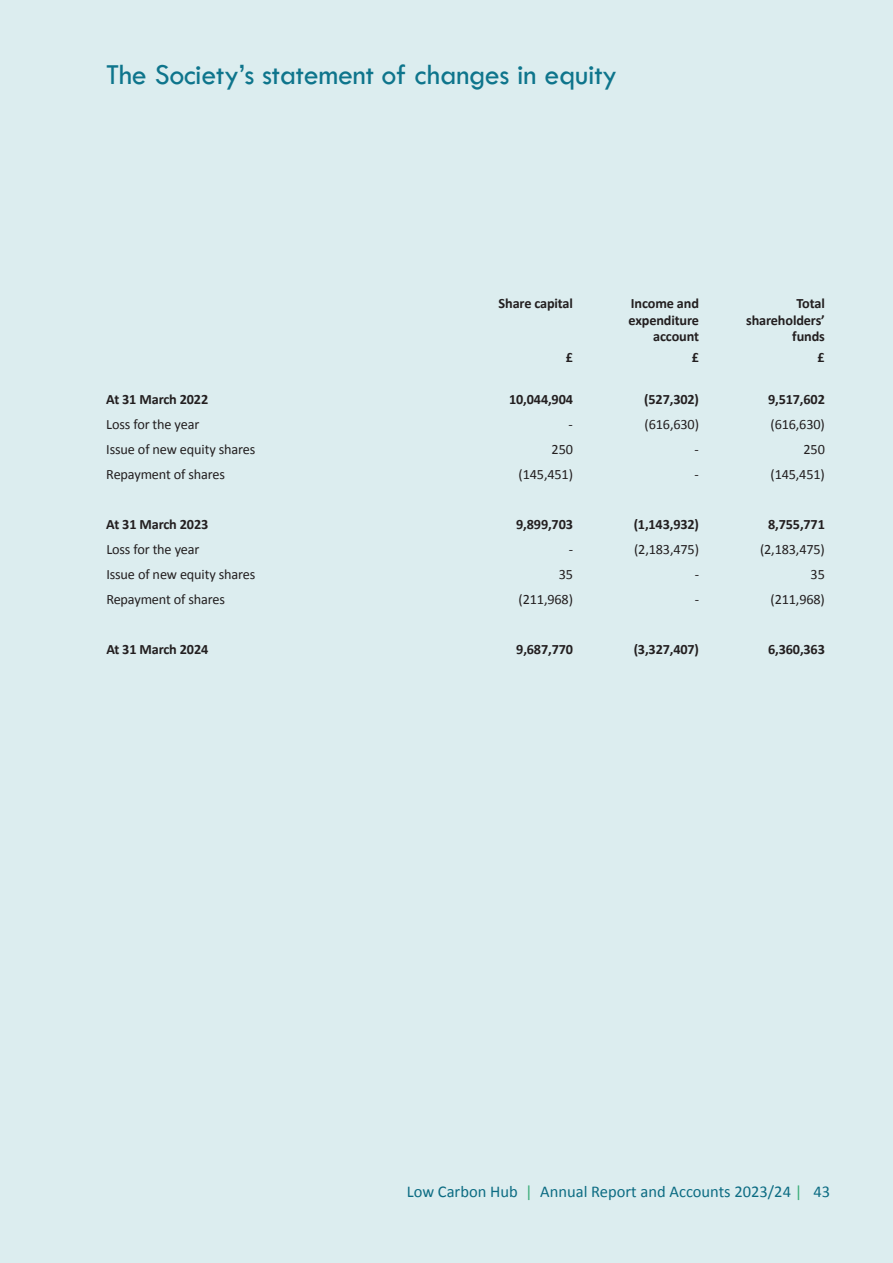
<style>
.page{position:relative;width:893px;height:1263px;background:#dcedef}
.page>*{position:absolute;margin:0;border:0;box-sizing:border-box;transform-origin:0 0}
.t1{font:30px "Tw Cen";letter-spacing:-.01em;color:#0e758c}
.t2{font:16.5px "Calibri";color:#0e758c}
.t3{font:14.25px "Calibri";letter-spacing:-.01em;color:#231f20}
.t4{font:700 14.25px "Calibri";letter-spacing:-.01em;color:#231f20}
.s1{color:#41ba80}
</style>
<div class="page">
<h1 class="t1" style="left:106px;top:57px;width:512px">The Society’s statement of changes in equity</h1>
<p class="t4" style="left:499px;top:294px;width:76px">Share capital</p>
<p class="t4" style="left:631px;top:294px;width:70px">Income and</p>
<p class="t4" style="left:797px;top:294px;width:30px">Total</p>
<p class="t4" style="left:629px;top:311px;width:72px">expenditure</p>
<p class="t4" style="left:746px;top:311px;width:80px">shareholders’</p>
<p class="t4" style="left:653px;top:327px;width:47px">account</p>
<p class="t4" style="left:792px;top:327px;width:34px">funds</p>
<p class="t4" style="left:566px;top:348px;width:9px">£</p>
<p class="t4" style="left:692px;top:348px;width:9px">£</p>
<p class="t4" style="left:818px;top:348px;width:9px">£</p>
<p class="t4" style="left:106px;top:390px;width:103px">At 31 March 2022</p>
<p class="t4" style="left:509px;top:390px;width:65px">10,044,904</p>
<p class="t4" style="left:644px;top:390px;width:56px">(527,302)</p>
<p class="t4" style="left:768px;top:390px;width:58px">9,517,602</p>
<p class="t3" style="left:106px;top:415px;width:95px">Loss for the year</p>
<p class="t3" style="left:569px;top:415px;width:6px">-</p>
<p class="t3" style="left:645px;top:415px;width:56px">(616,630)</p>
<p class="t3" style="left:770px;top:415px;width:56px">(616,630)</p>
<p class="t3" style="left:106px;top:440px;width:151px">Issue of new equity shares</p>
<p class="t3" style="left:552px;top:440px;width:23px">250</p>
<p class="t3" style="left:695px;top:440px;width:6px">-</p>
<p class="t3" style="left:803px;top:440px;width:23px">250</p>
<p class="t3" style="left:106px;top:465px;width:120px">Repayment of shares</p>
<p class="t3" style="left:519px;top:465px;width:56px">(145,451)</p>
<p class="t3" style="left:695px;top:465px;width:6px">-</p>
<p class="t3" style="left:770px;top:465px;width:56px">(145,451)</p>
<p class="t4" style="left:106px;top:515px;width:103px">At 31 March 2023</p>
<p class="t4" style="left:516px;top:515px;width:58px">9,899,703</p>
<p class="t4" style="left:634px;top:515px;width:67px">(1,143,932)</p>
<p class="t4" style="left:768px;top:515px;width:58px">8,755,771</p>
<p class="t3" style="left:106px;top:540px;width:95px">Loss for the year</p>
<p class="t3" style="left:569px;top:540px;width:6px">-</p>
<p class="t3" style="left:634px;top:540px;width:66px">(2,183,475)</p>
<p class="t3" style="left:760px;top:540px;width:66px">(2,183,475)</p>
<p class="t3" style="left:106px;top:565px;width:151px">Issue of new equity shares</p>
<p class="t3" style="left:559px;top:565px;width:16px">35</p>
<p class="t3" style="left:695px;top:565px;width:6px">-</p>
<p class="t3" style="left:811px;top:565px;width:16px">35</p>
<p class="t3" style="left:106px;top:590px;width:120px">Repayment of shares</p>
<p class="t3" style="left:519px;top:590px;width:56px">(211,968)</p>
<p class="t3" style="left:695px;top:590px;width:6px">-</p>
<p class="t3" style="left:770px;top:590px;width:56px">(211,968)</p>
<p class="t4" style="left:106px;top:640px;width:103px">At 31 March 2024</p>
<p class="t4" style="left:516px;top:640px;width:58px">9,687,770</p>
<p class="t4" style="left:634px;top:640px;width:67px">(3,327,407)</p>
<p class="t4" style="left:768px;top:640px;width:58px">6,360,363</p>
<p class="t2" style="left:407px;top:1181px;width:425px">Low Carbon Hub <span class="s1">|</span> Annual Report and Accounts 2023/24 <span class="s1">|</span> 43</p>
</div>
